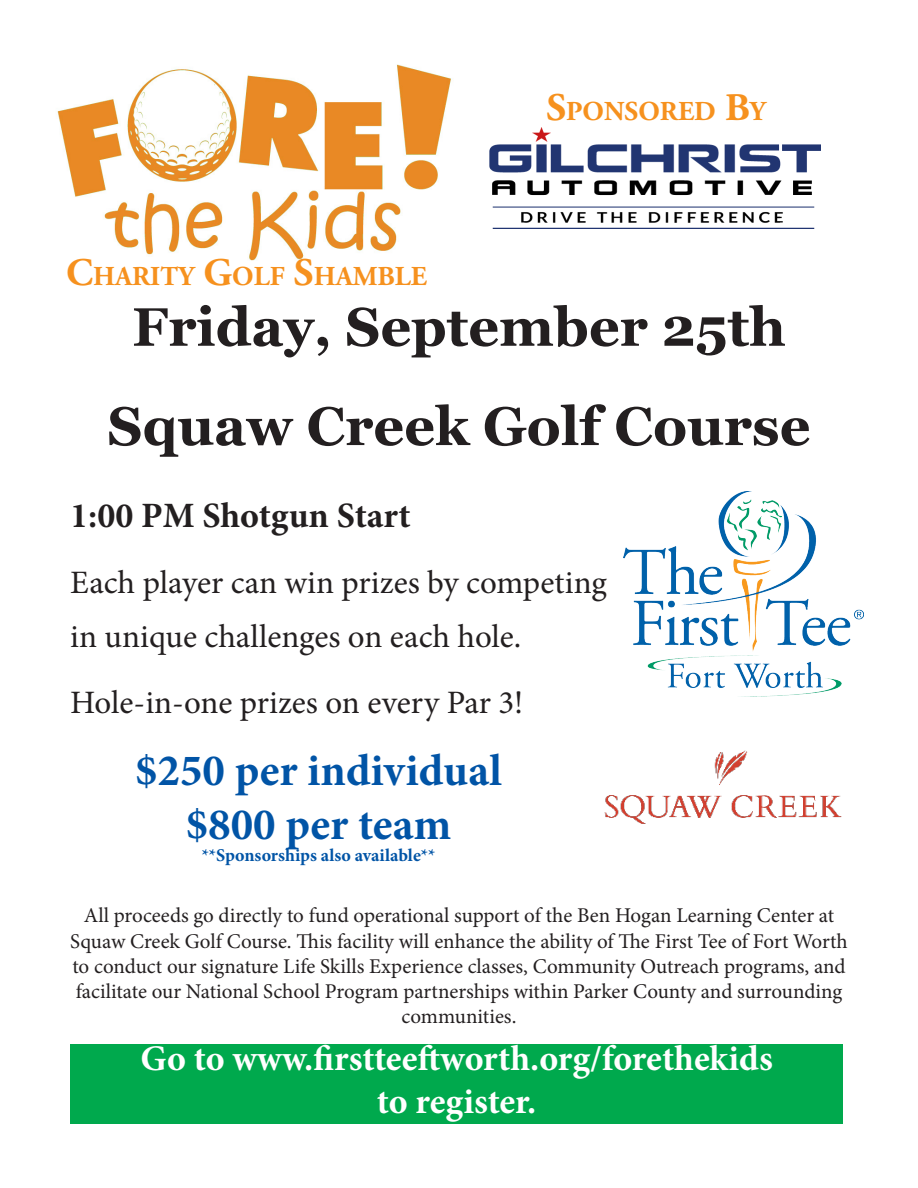
<style>
.page{position:relative;width:918px;height:1188px;background:#fff}
.page>*{position:absolute;margin:0;border:0;box-sizing:border-box;transform-origin:0 0}
.t1{font:700 54px "Georgia";color:#231f20}
.t2{font:700 45px "Minion Pro";color:#0154a6}
.t3{font:700 36px/43.2px "Minion Pro";color:#fff;text-align:center}
.t4{font:700 35.7px "Minion Pro";color:#231f20}
.t5{font:32.7px/54px "Minion Pro";color:#231f20}
.t6{font:700 27.3px "Adobe Garamond Pro";color:#f6911e}
.t7{font:21px/25.2px "Minion Pro";color:#231f20;text-align:center}
.t8{font:700 18px "Minion Pro";color:#0154a6}
.s1{font-size:39px}
</style>
<div class="page">
<img style="left:624px;top:491px;width:240px;height:206px">
<div style="left:70px;top:1044px;width:773px;height:79px;background:#00a94d"></div>
<img style="left:604px;top:750px;width:238px;height:74px">
<img style="left:57px;top:65px;width:394px;height:196px">
<img style="left:490px;top:128px;width:330px;height:100px">
<p class="t6" style="left:66px;top:261px;width:362px"><span class="s1">C</span>HARITY <span class="s1">G</span>OLF <span class="s1">S</span>HAMBLE</p>
<p class="t6" style="left:547px;top:96px;width:221px"><span class="s1">S</span>PONSORED <span class="s1">B</span>Y</p>
<p class="t1" style="left:132px;top:292px;width:655px">Friday, September 25th</p>
<p class="t1" style="left:108px;top:392px;width:705px">Squaw Creek Golf Course</p>
<p class="t4" style="left:70px;top:490px;width:342px">1:00 PM Shotgun Start</p>
<p class="t5" style="left:70px;top:555px;width:538px">Each player can win prizes by competing in unique challenges on each hole.</p>
<p class="t5" style="left:70px;top:675px;width:455px">Hole-in-one prizes on every Par 3!</p>
<p class="t2" style="left:135px;top:739px;width:369px">$250 per individual</p>
<p class="t2" style="left:186px;top:793px;width:267px">$800 per team</p>
<p class="t8" style="left:202px;top:842px;width:235px">**Sponsorships also available**</p>
<p class="t7" style="left:70px;top:903px;width:779px">All proceeds go directly to fund operational support of the Ben Hogan Learning Center at Squaw Creek Golf Course. This facility will enhance the ability of The First Tee of Fort Worth to conduct our signature Life Skills Experience classes, Community Outreach programs, and facilitate our National School Program partnerships within Parker County and surrounding communities.</p>
<p class="t3" style="left:141px;top:1037px;width:634px">Go to www.firstteeftworth.org/forethekids to register.</p>
</div>
